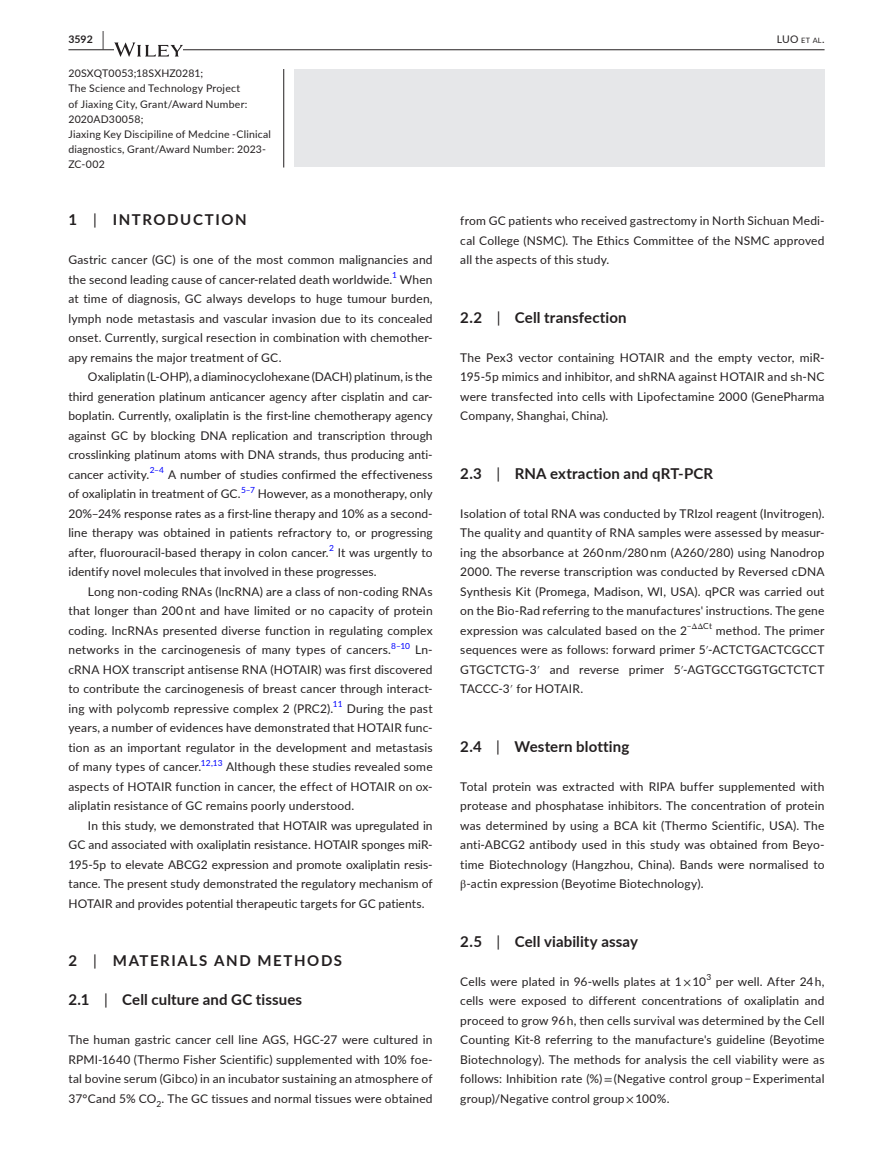
<style>
.page{position:relative;width:893px;height:1174px;background:#fff}
.page>*{position:absolute;margin:0;border:0;box-sizing:border-box;transform-origin:0 0}
.t1{font:700 15px "Lato";letter-spacing:.01em;color:#231f20}
.t2{font:700 15px "Lato";letter-spacing:.11em;color:#231f20}
.t3{font:700 15px "Lato";letter-spacing:.105em;color:#231f20}
.t4{font:12px/19.5px "Lato";letter-spacing:.01em;color:#231f20;text-align:justify}
.t5{font:10.5px/15px "Lato";letter-spacing:.015em;color:#231f20}
.t6{font:700 10.5px "Lato";color:#231f20}
.t7{font:8.4px "Lato";letter-spacing:-.005em;color:#00f}
.t8{font:8.4px "Lato";color:#231f20}
.s1{font-size:19.5px}
.s2{font-size:7.35px}
.s3{font-weight:400}
.s4{font-family:"STIX"}
</style>
<div class="page">
<hr style="left:68px;top:49px;width:756px;height:1px;background:#231f20">
<svg style="left:114px;top:42px;width:69px;height:15px"></svg>
<div style="left:294px;top:69px;width:530px;height:97px;background:#e6e7e9"></div>
<hr style="left:283px;top:69px;width:1px;height:98px;background:#231f20">
<p class="t6" style="left:68px;top:31px;width:37px">3592 <span class="s1">|</span></p>
<p class="t5" style="left:777px;top:31px;width:49px">LUO <span class="s2">et al</span>.</p>
<p class="t5" style="left:68px;top:66px;width:204px">20SXQT0053;18SXHZ0281;<br>The Science and Technology Project<br>of Jiaxing City, Grant/Award Number:<br>2020AD30058;<br>Jiaxing Key Discipiline of Medcine -Clinical diagnostics, Grant/Award Number: 2023-<br>ZC-002</p>
<p class="t3" style="left:68px;top:209px;width:180px">1 <span class="s3">|</span> INTRODUCTION</p>
<p class="t4" style="left:68px;top:249px;width:366px">Gastric cancer (GC) is one of the most common malignancies and the second leading cause of cancer-related death worldwide.</p>
<p class="t7" style="left:392px;top:269px;width:6px">1</p>
<p class="t4" style="left:68px;top:269px;width:366px;text-indent:331px">When at time of diagnosis, GC always develops to huge tumour burden, lymph node metastasis and vascular invasion due to its concealed onset. Currently, surgical resection in combination with chemother&shy;apy remains the major treatment of GC.</p>
<p class="t4" style="left:68px;top:366px;width:366px;text-indent:19px">Oxaliplatin (L-OHP), a diaminocyclohexane (DACH) platinum, is the third generation platinum anticancer agency after cisplatin and car&shy;boplatin. Currently, oxaliplatin is the first-line chemotherapy agency against GC by blocking DNA replication and transcription through crosslinking platinum atoms with DNA strands, thus producing anti&shy;cancer activity.</p>
<p class="t7" style="left:150px;top:464px;width:16px">2–4</p>
<p class="t4" style="left:68px;top:464px;width:366px;text-indent:100px">A number of studies confirmed the effectiveness of oxaliplatin in treatment of GC.</p>
<p class="t7" style="left:241px;top:484px;width:15px">5–7</p>
<p class="t4" style="left:68px;top:483px;width:366px;text-indent:189px">However, as a monotherapy, only 20%–24% response rates as a first-line therapy and 10% as a second&shy;line therapy was obtained in patients refractory to, or progressing after, fluorouracil-based therapy in colon cancer.</p>
<p class="t7" style="left:329px;top:542px;width:6px">2</p>
<p class="t4" style="left:68px;top:542px;width:366px;text-indent:269px">It was urgently to identify novel molecules that involved in these progresses.</p>
<p class="t4" style="left:68px;top:581px;width:366px;text-indent:19px">Long non-coding RNAs (lncRNA) are a class of non-coding RNAs that longer than 200 nt and have limited or no capacity of protein coding. lncRNAs presented diverse function in regulating complex networks in the carcinogenesis of many types of cancers.</p>
<p class="t7" style="left:391px;top:640px;width:20px">8–10</p>
<p class="t4" style="left:68px;top:639px;width:366px;text-indent:347px">Ln&shy;cRNA HOX transcript antisense RNA (HOTAIR) was first discovered to contribute the carcinogenesis of breast cancer through interact&shy;ing with polycomb repressive complex 2 (PRC2).</p>
<p class="t7" style="left:333px;top:698px;width:11px">11</p>
<p class="t4" style="left:68px;top:698px;width:366px;text-indent:278px">During the past years, a number of evidences have demonstrated that HOTAIR func&shy;tion as an important regulator in the development and metastasis of many types of cancer.</p>
<p class="t7" style="left:201px;top:757px;width:23px">12,13</p>
<p class="t4" style="left:68px;top:756px;width:366px;text-indent:158px">Although these studies revealed some aspects of HOTAIR function in cancer, the effect of HOTAIR on ox&shy;aliplatin resistance of GC remains poorly understood.</p>
<p class="t4" style="left:68px;top:815px;width:366px;text-indent:20px">In this study, we demonstrated that HOTAIR was upregulated in GC and associated with oxaliplatin resistance. HOTAIR sponges miR-195-5p to elevate ABCG2 expression and promote oxaliplatin resis&shy;tance. The present study demonstrated the regulatory mechanism of HOTAIR and provides potential therapeutic targets for GC patients.</p>
<p class="t2" style="left:68px;top:950px;width:275px">2 <span class="s3">|</span> MATERIALS AND METHODS</p>
<p class="t1" style="left:68px;top:989px;width:235px">2.1 <span class="s3">|</span> Cell culture and GC tissues</p>
<p class="t4" style="left:68px;top:1029px;width:366px">The human gastric cancer cell line AGS, HGC-27 were cultured in RPMI-1640 (Thermo Fisher Scientific) supplemented with 10% foe&shy;tal bovine serum (Gibco) in an incubator sustaining an atmosphere of 37°Cand 5% CO<sub>2</sub>. The GC tissues and normal tissues were obtained</p>
<p class="t4" style="left:460px;top:210px;width:366px">from GC patients who received gastrectomy in North Sichuan Medi&shy;cal College (NSMC). The Ethics Committee of the NSMC approved all the aspects of this study.</p>
<p class="t1" style="left:460px;top:306px;width:168px">2.2 <span class="s3">|</span> Cell transfection</p>
<p class="t4" style="left:460px;top:347px;width:366px">The Pex3 vector containing HOTAIR and the empty vector, miR-195-5p mimics and inhibitor, and shRNA against HOTAIR and sh-NC were transfected into cells with Lipofectamine 2000 (GenePharma Company, Shanghai, China).</p>
<p class="t1" style="left:460px;top:462px;width:254px">2.3 <span class="s3">|</span> RNA extraction and qRT-PCR</p>
<p class="t4" style="left:460px;top:503px;width:366px">Isolation of total RNA was conducted by TRIzol reagent (Invitrogen).<br>The quality and quantity of RNA samples were assessed by measur&shy;ing the absorbance at 260 nm/280 nm (A260/280) using Nanodrop 2000. The reverse transcription was conducted by Reversed cDNA Synthesis Kit (Promega, Madison, WI, USA). qPCR was carried out on the Bio-Rad referring to the manufactures' instructions. The gene expression was calculated based on the 2</p>
<p class="t8" style="left:687px;top:620px;width:27px">−<span class="s4">ΔΔ</span>Ct</p>
<p class="t4" style="left:460px;top:620px;width:366px;text-indent:256px">method. The primer sequences were as follows: forward primer 5<span class="s4">′</span>-ACTCTGACTCGCCT GTGCTCTG-3<span class="s4">′</span> and reverse primer 5<span class="s4">′</span>-AGTGCCTGGTGCTCTCT TACCC-3<span class="s4">′</span> for HOTAIR.</p>
<p class="t1" style="left:460px;top:735px;width:170px">2.4 <span class="s3">|</span> Western blotting</p>
<p class="t4" style="left:460px;top:776px;width:366px">Total protein was extracted with RIPA buffer supplemented with protease and phosphatase inhibitors. The concentration of protein was determined by using a BCA kit (Thermo Scientific, USA). The anti-ABCG2 antibody used in this study was obtained from Beyo&shy;time Biotechnology (Hangzhou, China). Bands were normalised to <span class="s4">β</span>-actin expression (Beyotime Biotechnology).</p>
<p class="t1" style="left:460px;top:930px;width:179px">2.5 <span class="s3">|</span> Cell viability assay</p>
<p class="t4" style="left:460px;top:971px;width:366px">Cells were plated in 96-wells plates at 1 <span class="s4">×</span> 10<sup>3</sup> per well. After 24 h, cells were exposed to different concentrations of oxaliplatin and proceed to grow 96 h, then cells survival was determined by the Cell Counting Kit-8 referring to the manufacture's guideline (Beyotime Biotechnology). The methods for analysis the cell viability were as follows: Inhibition rate (%) <span class="s4">=</span> (Negative control group − Experimental group)/Negative control group <span class="s4">×</span> 100%.</p>
</div>
